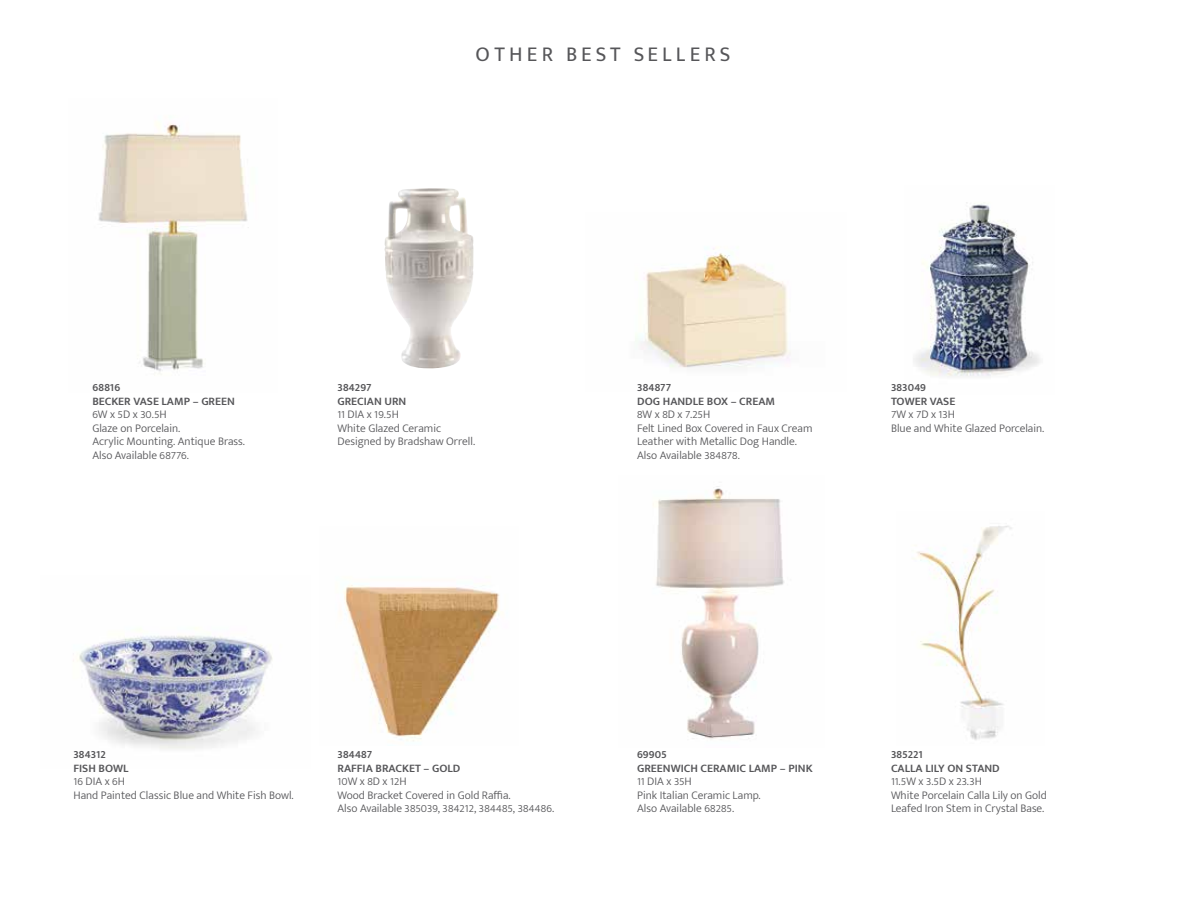
<style>
.page{position:relative;width:1188px;height:918px;background:#fff}
.page>*{position:absolute;margin:0;border:0;box-sizing:border-box;transform-origin:0 0}
.t1{font:21px "Mukta Mahee";letter-spacing:.2em;color:#565659}
.t2{font:300 11.7px/13.5px "Mukta Mahee";color:#565659}
.t3{font:600 11.7px/13.5px "Mukta Mahee";color:#565659}
</style>
<div class="page">
<img style="left:653px;top:486px;width:131px;height:254px">
<img style="left:98px;top:122px;width:151px;height:253px">
<img style="left:343px;top:585px;width:157px;height:156px">
<img style="left:635px;top:247px;width:156px;height:121px">
<img style="left:77px;top:627px;width:196px;height:122px">
<img style="left:912px;top:525px;width:100px;height:215px">
<img style="left:913px;top:202px;width:127px;height:175px">
<img style="left:384px;top:188px;width:90px;height:181px">
<h1 class="t1" style="left:476px;top:41px;width:256px">OTHER BEST SELLERS</h1>
<p class="t3" style="left:92px;top:380px;width:144px">68816<br>BECKER VASE LAMP – GREEN</p>
<p class="t2" style="left:92px;top:407px;width:154px">6W x 5D x 30.5H<br>Glaze on Porcelain.<br>Acrylic Mounting. Antique Brass.<br>Also Available 68776.</p>
<p class="t3" style="left:338px;top:380px;width:70px">384297<br>GRECIAN URN</p>
<p class="t2" style="left:338px;top:407px;width:139px">11 DIA x 19.5H<br>White Glazed Ceramic<br>Designed by Bradshaw Orrell.</p>
<p class="t3" style="left:637px;top:380px;width:139px">384877<br>DOG HANDLE BOX – CREAM</p>
<p class="t2" style="left:637px;top:407px;width:177px">8W x 8D x 7.25H<br>Felt Lined Box Covered in Faux Cream<br>Leather with Metallic Dog Handle.<br>Also Available 384878.</p>
<p class="t3" style="left:891px;top:380px;width:66px">383049<br>TOWER VASE</p>
<p class="t2" style="left:891px;top:407px;width:155px">7W x 7D x 13H<br>Blue and White Glazed Porcelain.</p>
<p class="t3" style="left:73px;top:748px;width:57px">384312<br>FISH BOWL</p>
<p class="t2" style="left:73px;top:775px;width:222px">16 DIA x 6H<br>Hand Painted Classic Blue and White Fish Bowl.</p>
<p class="t3" style="left:338px;top:748px;width:124px">384487<br>RAFFIA BRACKET – GOLD</p>
<p class="t2" style="left:338px;top:775px;width:218px">10W x 8D x 12H<br>Wood Bracket Covered in Gold Raffia.<br>Also Available 385039, 384212, 384485, 384486.</p>
<p class="t3" style="left:637px;top:748px;width:177px">69905<br>GREENWICH CERAMIC LAMP – PINK</p>
<p class="t2" style="left:637px;top:775px;width:125px">11 DIA x 35H<br>Pink Italian Ceramic Lamp.<br>Also Available 68285.</p>
<p class="t3" style="left:891px;top:748px;width:110px">385221<br>CALLA LILY ON STAND</p>
<p class="t2" style="left:891px;top:775px;width:157px">11.5W x 3.5D x 23.3H<br>White Porcelain Calla Lily on Gold<br>Leafed Iron Stem in Crystal Base.</p>
</div>
